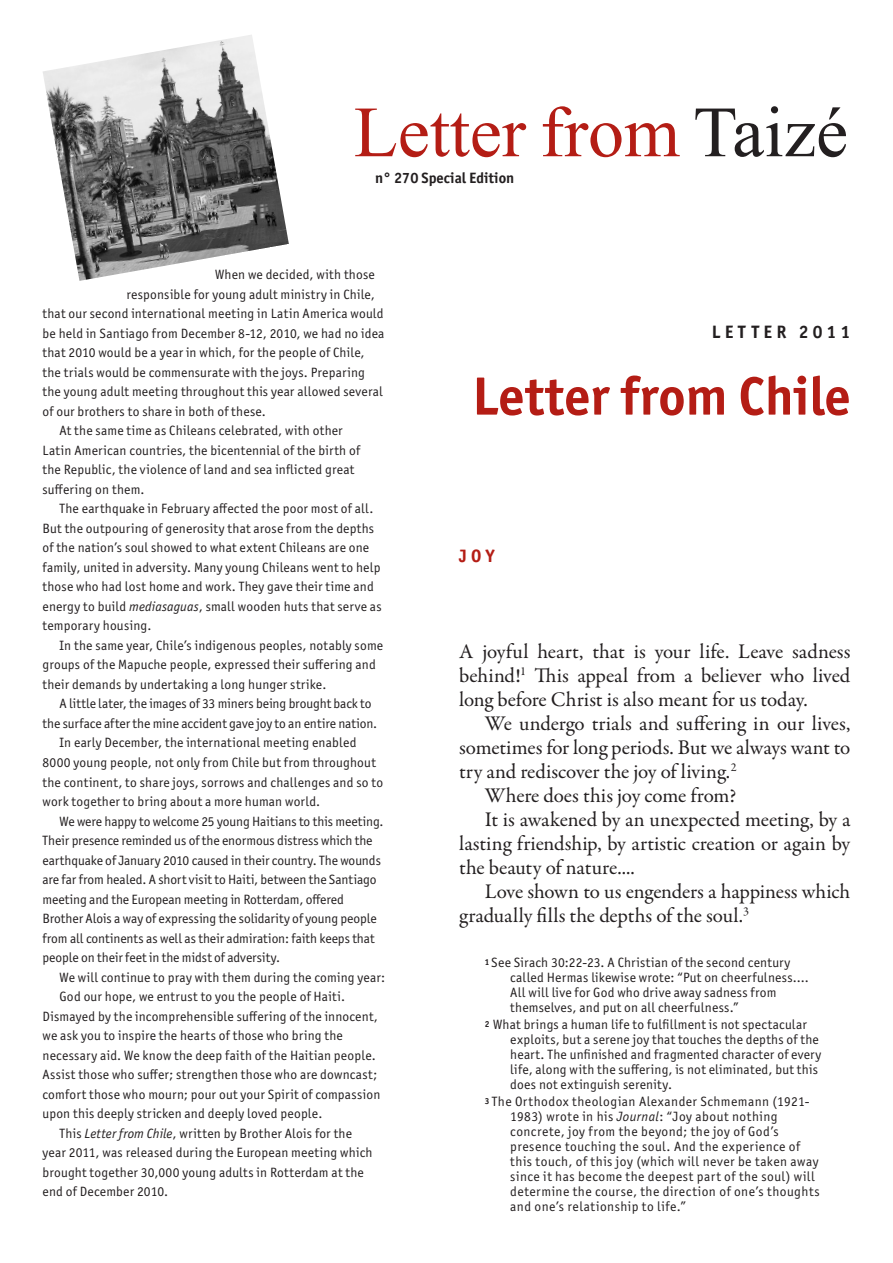
<style>
.page{position:relative;width:893px;height:1263px;background:#fff}
.page>*{position:absolute;margin:0;border:0;box-sizing:border-box;transform-origin:0 0}
.ed_ttl48{font:72px "Times New Roman";color:#b41d15}
.lttr_ttl{font:700 54px "Officina Sans ITC Pro";color:#b41d15}
.lttr_txt_ct{font:21px/24px "Garamond Premr Pro";letter-spacing:-.01em;color:#231f20;text-align:justify}
.lttr_txt{font:21px/24px "Garamond Premr Pro";letter-spacing:-.005em;color:#231f20;text-align:justify}
.lttr_sttl{font:700 18px "Officina Sans ITC Pro";letter-spacing:.24em;color:#231f20}
.lttr_ttl_txt{font:700 18px "Officina Sans ITC Pro";color:#b41d15}
.ed_sttl{font:700 15px "Officina Sans ITC Pro";color:#231f20}
.lttr_intr_ct{font:13.5px/19.5px "Officina Sans ITC Pro";letter-spacing:.015em;color:#231f20}
.lttr_note{font:13.5px/15px "Officina Sans ITC Pro";letter-spacing:.03em;color:#231f20}
.lttr_intr_ct-2{font:13.5px/19.5px "Officina Sans ITC Pro";letter-spacing:-.005em;color:#231f20}
.lttr_intr{font:13.5px "Officina Sans ITC Pro";letter-spacing:.015em;color:#231f20}
.s1{color:#231f20}
.s2{font-style:italic}
.s3{font-weight:700;font-size:8.7px}
</style>
<div class="page">
<img style="left:43px;top:35px;width:246px;height:246px">
<p class="ed_ttl48" style="left:354px;top:84px;width:496px">Letter from <span class="s1">Taizé</span></p>
<p class="ed_sttl" style="left:375px;top:168px;width:141px">n° 270 Special Edition</p>
<p class="lttr_intr" style="left:215px;top:267px;width:161px">When we decided, with those</p>
<p class="lttr_intr" style="left:127px;top:286px;width:250px">responsible for young adult ministry in Chile,</p>
<p class="lttr_intr" style="left:43px;top:306px;width:343px">that our second international meeting in Latin America would</p>
<p class="lttr_intr" style="left:43px;top:325px;width:344px">be held in Santiago from December 8-12, 2010, we had no idea</p>
<p class="lttr_intr" style="left:43px;top:345px;width:324px">that 2010 would be a year in which, for the people of Chile,</p>
<p class="lttr_intr" style="left:43px;top:364px;width:324px">the trials would be commensurate with the joys. Preparing</p>
<p class="lttr_intr" style="left:43px;top:384px;width:342px">the young adult meeting throughout this year allowed several</p>
<p class="lttr_intr" style="left:43px;top:403px;width:225px">of our brothers to share in both of these.</p>
<p class="lttr_intr_ct" style="left:43px;top:421px;width:319px;text-indent:17px">At the same time as Chileans celebrated, with other Latin American countries, the bicentennial of the birth of the Republic, the violence of land and sea inflicted great suffering on them.</p>
<p class="lttr_intr_ct" style="left:43px;top:499px;width:341px;text-indent:17px">The earthquake in February affected the poor most of all.<br>But the outpouring of generosity that arose from the depths of the nation’s soul showed to what extent Chileans are one family, united in adversity. Many young Chileans went to help those who had lost home and work. They gave their time and energy to build <span class="s2">mediasaguas</span>, small wooden huts that serve as temporary housing.</p>
<p class="lttr_intr_ct" style="left:43px;top:636px;width:342px;text-indent:17px">In the same year, Chile’s indigenous peoples, notably some groups of the Mapuche people, expressed their suffering and their demands by undertaking a long hunger strike.</p>
<p class="lttr_intr_ct-2" style="left:43px;top:694px;width:336px;text-indent:17px">A little later, the images of 33 miners being brought back to the surface after the mine accident gave joy to an entire nation.</p>
<p class="lttr_intr_ct" style="left:43px;top:733px;width:342px;text-indent:17px">In early December, the international meeting enabled 8000 young people, not only from Chile but from throughout the continent, to share joys, sorrows and challenges and so to work together to bring about a more human world.</p>
<p class="lttr_intr_ct-2" style="left:43px;top:811px;width:343px;text-indent:17px">We were happy to welcome 25 young Haitians to this meeting.<br>Their presence reminded us of the enormous distress which the earthquake of January 2010 caused in their country. The wounds are far from healed. A short visit to Haiti, between the Santiago meeting and the European meeting in Rotterdam, offered Brother Alois a way of expressing the solidarity of young people from all continents as well as their admiration: faith keeps that people on their feet in the midst of adversity.</p>
<p class="lttr_intr_ct" style="left:60px;top:967px;width:327px">We will continue to pray with them during the coming year:</p>
<p class="lttr_intr_ct" style="left:43px;top:987px;width:339px;text-indent:17px">God our hope, we entrust to you the people of Haiti.<br>Dismayed by the incomprehensible suffering of the innocent, we ask you to inspire the hearts of those who bring the necessary aid. We know the deep faith of the Haitian people.<br>Assist those who suffer; strengthen those who are downcast; comfort those who mourn; pour out your Spirit of compassion upon this deeply stricken and deeply loved people.</p>
<p class="lttr_intr_ct" style="left:43px;top:1123px;width:332px;text-indent:17px">This <span class="s2">Letter from Chile</span>, written by Brother Alois for the year 2011, was released during the European meeting which brought together 30,000 young adults in Rotterdam at the end of December 2010.</p>
<p class="lttr_sttl" style="left:712px;top:321px;width:140px">LETTER 2011</p>
<p class="lttr_ttl" style="left:472px;top:363px;width:380px">Letter from Chile</p>
<p class="lttr_ttl_txt" style="left:459px;top:545px;width:37px">JOY</p>
<p class="lttr_txt" style="left:459px;top:640px;width:393px">A joyful heart, that is your life. Leave sadness behind!<sup>1</sup> This appeal from a believer who lived long before Christ is also meant for us today.</p>
<p class="lttr_txt_ct" style="left:459px;top:712px;width:393px;text-indent:26px">We undergo trials and suffering in our lives, sometimes for long periods. But we always want to try and rediscover the joy of living.<sup>2</sup></p>
<p class="lttr_txt_ct" style="left:485px;top:784px;width:253px">Where does this joy come from?</p>
<p class="lttr_txt_ct" style="left:459px;top:808px;width:393px;text-indent:26px">It is awakened by an unexpected meeting, by a lasting friendship, by artistic creation or again by the beauty of nature....</p>
<p class="lttr_txt_ct" style="left:459px;top:880px;width:393px;text-indent:26px">Love shown to us engenders a happiness which gradually fills the depths of the soul.<sup>3</sup></p>
<p class="lttr_note" style="left:510px;top:955px;width:300px;text-indent:-26px"><span class="s3">1</span> See Sirach 30:22-23. A Christian of the second century called Hermas likewise wrote: “Put on cheerfulness....<br>All will live for God who drive away sadness from themselves, and put on all cheerfulness.”</p>
<p class="lttr_note" style="left:510px;top:1017px;width:313px;text-indent:-26px"><span class="s3">2</span> What brings a human life to fulfillment is not spectacular exploits, but a serene joy that touches the depths of the heart. The unfinished and fragmented character of every life, along with the suffering, is not eliminated, but this does not extinguish serenity.</p>
<p class="lttr_note" style="left:510px;top:1094px;width:311px;text-indent:-26px"><span class="s3">3</span> The Orthodox theologian Alexander Schmemann (1921- 1983) wrote in his <span class="s2">Journal</span>: “Joy about nothing concrete, joy from the beyond; the joy of God’s presence touching the soul. And the experience of this touch, of this joy (which will never be taken away since it has become the deepest part of the soul) will determine the course, the direction of one’s thoughts and one’s relationship to life.”</p>
</div>
